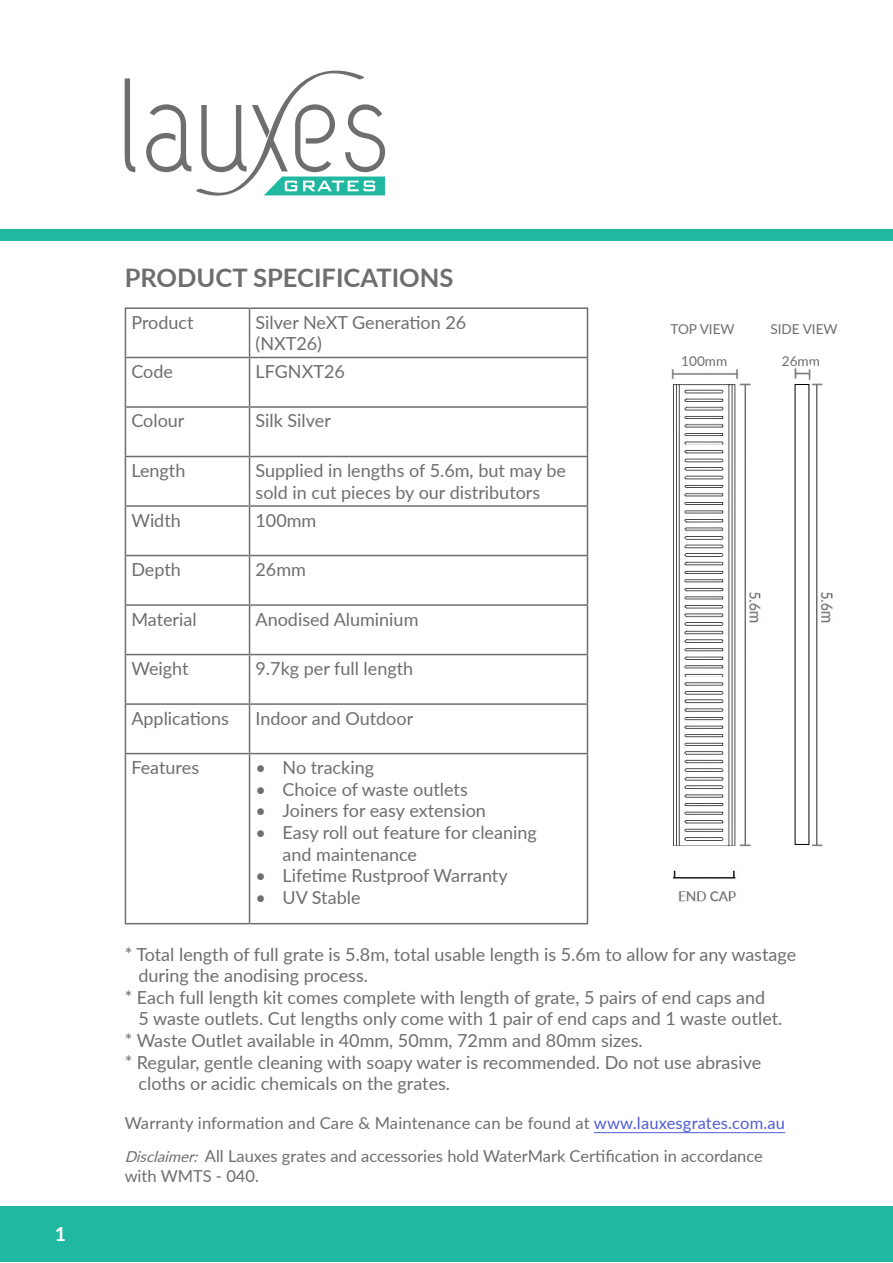
<style>
.page{position:relative;width:893px;height:1263px;background:#fff}
.page>*{position:absolute;margin:0;border:0;box-sizing:border-box;transform-origin:0 0}
.t1{font:700 25.5px "Lato";color:#6e6e6e}
.t2{font:700 19.5px "Lato";color:#fff}
.t3{font:18px/21.6px "Lato";color:#6e6e6e}
.t4{font:16.5px/19.8px "Lato";color:#6e6e6e}
.t5{font:13.65px "Lato";color:#6e6e6e}
.s1{color:#4f5cd6}
.s2{font-style:italic;font-size:15px}
</style>
<div class="page">
<img style="left:671px;top:369px;width:90px;height:533px">
<hr style="left:125px;top:307px;width:125px;height:2px;background:#6e6e6e">
<hr style="left:125px;top:309px;width:1px;height:48px;background:#6e6e6e">
<hr style="left:250px;top:307px;width:338px;height:2px;background:#6e6e6e">
<hr style="left:249px;top:309px;width:1px;height:48px;background:#6e6e6e">
<hr style="left:587px;top:309px;width:1px;height:48px;background:#6e6e6e">
<hr style="left:125px;top:357px;width:125px;height:1px;background:#6e6e6e">
<hr style="left:125px;top:358px;width:1px;height:48px;background:#6e6e6e">
<hr style="left:250px;top:357px;width:338px;height:1px;background:#6e6e6e">
<hr style="left:249px;top:358px;width:1px;height:48px;background:#6e6e6e">
<hr style="left:587px;top:358px;width:1px;height:48px;background:#6e6e6e">
<hr style="left:125px;top:406px;width:125px;height:2px;background:#6e6e6e">
<hr style="left:125px;top:408px;width:1px;height:48px;background:#6e6e6e">
<hr style="left:250px;top:406px;width:338px;height:2px;background:#6e6e6e">
<hr style="left:249px;top:408px;width:1px;height:48px;background:#6e6e6e">
<hr style="left:587px;top:408px;width:1px;height:48px;background:#6e6e6e">
<hr style="left:125px;top:456px;width:125px;height:1px;background:#6e6e6e">
<hr style="left:125px;top:457px;width:1px;height:48px;background:#6e6e6e">
<hr style="left:250px;top:456px;width:338px;height:1px;background:#6e6e6e">
<hr style="left:249px;top:457px;width:1px;height:48px;background:#6e6e6e">
<hr style="left:587px;top:457px;width:1px;height:48px;background:#6e6e6e">
<hr style="left:125px;top:505px;width:125px;height:2px;background:#6e6e6e">
<hr style="left:125px;top:507px;width:1px;height:48px;background:#6e6e6e">
<hr style="left:250px;top:505px;width:338px;height:2px;background:#6e6e6e">
<hr style="left:249px;top:507px;width:1px;height:48px;background:#6e6e6e">
<hr style="left:587px;top:507px;width:1px;height:48px;background:#6e6e6e">
<hr style="left:125px;top:555px;width:125px;height:1px;background:#6e6e6e">
<hr style="left:125px;top:556px;width:1px;height:48px;background:#6e6e6e">
<hr style="left:250px;top:555px;width:338px;height:1px;background:#6e6e6e">
<hr style="left:249px;top:556px;width:1px;height:48px;background:#6e6e6e">
<hr style="left:587px;top:556px;width:1px;height:48px;background:#6e6e6e">
<hr style="left:125px;top:604px;width:125px;height:2px;background:#6e6e6e">
<hr style="left:125px;top:606px;width:1px;height:48px;background:#6e6e6e">
<hr style="left:250px;top:604px;width:338px;height:2px;background:#6e6e6e">
<hr style="left:249px;top:606px;width:1px;height:48px;background:#6e6e6e">
<hr style="left:587px;top:606px;width:1px;height:48px;background:#6e6e6e">
<hr style="left:125px;top:654px;width:125px;height:1px;background:#6e6e6e">
<hr style="left:125px;top:655px;width:1px;height:48px;background:#6e6e6e">
<hr style="left:250px;top:654px;width:338px;height:1px;background:#6e6e6e">
<hr style="left:249px;top:655px;width:1px;height:48px;background:#6e6e6e">
<hr style="left:587px;top:655px;width:1px;height:48px;background:#6e6e6e">
<hr style="left:125px;top:703px;width:125px;height:2px;background:#6e6e6e">
<hr style="left:125px;top:705px;width:1px;height:48px;background:#6e6e6e">
<hr style="left:250px;top:703px;width:338px;height:2px;background:#6e6e6e">
<hr style="left:249px;top:705px;width:1px;height:48px;background:#6e6e6e">
<hr style="left:587px;top:705px;width:1px;height:48px;background:#6e6e6e">
<hr style="left:125px;top:753px;width:125px;height:1px;background:#6e6e6e">
<hr style="left:125px;top:754px;width:1px;height:169px;background:#6e6e6e">
<hr style="left:250px;top:753px;width:338px;height:1px;background:#6e6e6e">
<hr style="left:249px;top:754px;width:1px;height:169px;background:#6e6e6e">
<hr style="left:587px;top:754px;width:1px;height:169px;background:#6e6e6e">
<hr style="left:125px;top:923px;width:125px;height:1px;background:#6e6e6e">
<hr style="left:250px;top:923px;width:338px;height:1px;background:#6e6e6e">
<svg style="left:125px;top:70px;width:260px;height:126px"></svg>
<div style="left:1px;top:1206px;width:892px;height:56px;background:#21b8a1"></div>
<div style="left:1px;top:230px;width:892px;height:11px;background:#21b8a1"></div>
<hr style="left:594px;top:1132px;width:191px;height:1px;background:#4f5cd6">
<img style="left:813px;top:383px;width:20px;height:464px">
<img style="left:794px;top:368px;width:14px;height:11px">
<div style="left:677px;top:355px;width:55px;height:17px;background:#fff"></div>
<img style="left:808px;top:369px;width:3px;height:11px">
<p class="t2" style="left:55px;top:1220px;width:13px">1</p>
<p class="t1" style="left:125px;top:259px;width:330px">PRODUCT SPECIFICATIONS</p>
<p class="t3" style="left:131px;top:311px;width:64px">Product</p>
<p class="t3" style="left:256px;top:311px;width:212px">Silver NeXT Generation 26 (NXT26)</p>
<p class="t3" style="left:131px;top:360px;width:43px">Code</p>
<p class="t3" style="left:256px;top:360px;width:91px">LFGNXT26</p>
<p class="t3" style="left:131px;top:409px;width:55px">Colour</p>
<p class="t3" style="left:256px;top:409px;width:77px">Silk Silver</p>
<p class="t3" style="left:131px;top:459px;width:55px">Length</p>
<p class="t3" style="left:256px;top:459px;width:312px">Supplied in lengths of 5.6m, but may be sold in cut pieces by our distributors</p>
<p class="t3" style="left:131px;top:508px;width:51px">Width</p>
<p class="t3" style="left:256px;top:508px;width:62px">100mm</p>
<p class="t3" style="left:131px;top:558px;width:51px">Depth</p>
<p class="t3" style="left:256px;top:558px;width:52px">26mm</p>
<p class="t3" style="left:131px;top:607px;width:67px">Material</p>
<p class="t3" style="left:256px;top:607px;width:164px">Anodised Aluminium</p>
<p class="t3" style="left:131px;top:657px;width:59px">Weight</p>
<p class="t3" style="left:256px;top:657px;width:159px">9.7kg per full length</p>
<p class="t3" style="left:131px;top:706px;width:99px">Applications</p>
<p class="t3" style="left:256px;top:706px;width:159px">Indoor and Outdoor</p>
<p class="t3" style="left:131px;top:756px;width:69px">Features</p>
<p class="t3" style="left:256px;top:756px;width:120px">• No tracking</p>
<p class="t3" style="left:256px;top:777px;width:214px">• Choice of waste outlets</p>
<p class="t3" style="left:256px;top:799px;width:232px">• Joiners for easy extension</p>
<p class="t3" style="left:283px;top:821px;width:256px;text-indent:-27px">• Easy roll out feature for cleaning and maintenance</p>
<p class="t3" style="left:256px;top:864px;width:254px">• Lifetime Rustproof Warranty</p>
<p class="t3" style="left:256px;top:885px;width:106px">• UV Stable</p>
<p class="t5" style="left:670px;top:319px;width:66px">TOP VIEW</p>
<p class="t5" style="left:770px;top:319px;width:69px">SIDE VIEW</p>
<p class="t5" style="left:681px;top:351px;width:48px">100mm</p>
<p class="t5" style="left:782px;top:351px;width:40px">26mm</p>
<p class="t3" style="left:125px;top:942px;width:673px">* Total length of full grate is 5.8m, total usable length is 5.6m to allow for any wastage</p>
<p class="t3" style="left:138px;top:964px;width:231px">during the anodising process.</p>
<p class="t3" style="left:138px;top:986px;width:645px;text-indent:-14px">* Each full length kit comes complete with length of grate, 5 pairs of end caps and<br>5 waste outlets. Cut lengths only come with 1 pair of end caps and 1 waste outlet.</p>
<p class="t3" style="left:125px;top:1029px;width:519px">* Waste Outlet available in 40mm, 50mm, 72mm and 80mm sizes.</p>
<p class="t3" style="left:125px;top:1050px;width:638px">* Regular, gentle cleaning with soapy water is recommended. Do not use abrasive</p>
<p class="t3" style="left:138px;top:1072px;width:313px">cloths or acidic chemicals on the grates.</p>
<p class="t4" style="left:125px;top:1112px;width:662px">Warranty information and Care &amp; Maintenance can be found at <span class="s1">www.lauxesgrates.com.au</span></p>
<p class="t4" style="left:125px;top:1145px;width:640px"><span class="s2">Disclaimer:</span> All Lauxes grates and accessories hold WaterMark Certification in accordance with WMTS - 040.</p>
</div>
